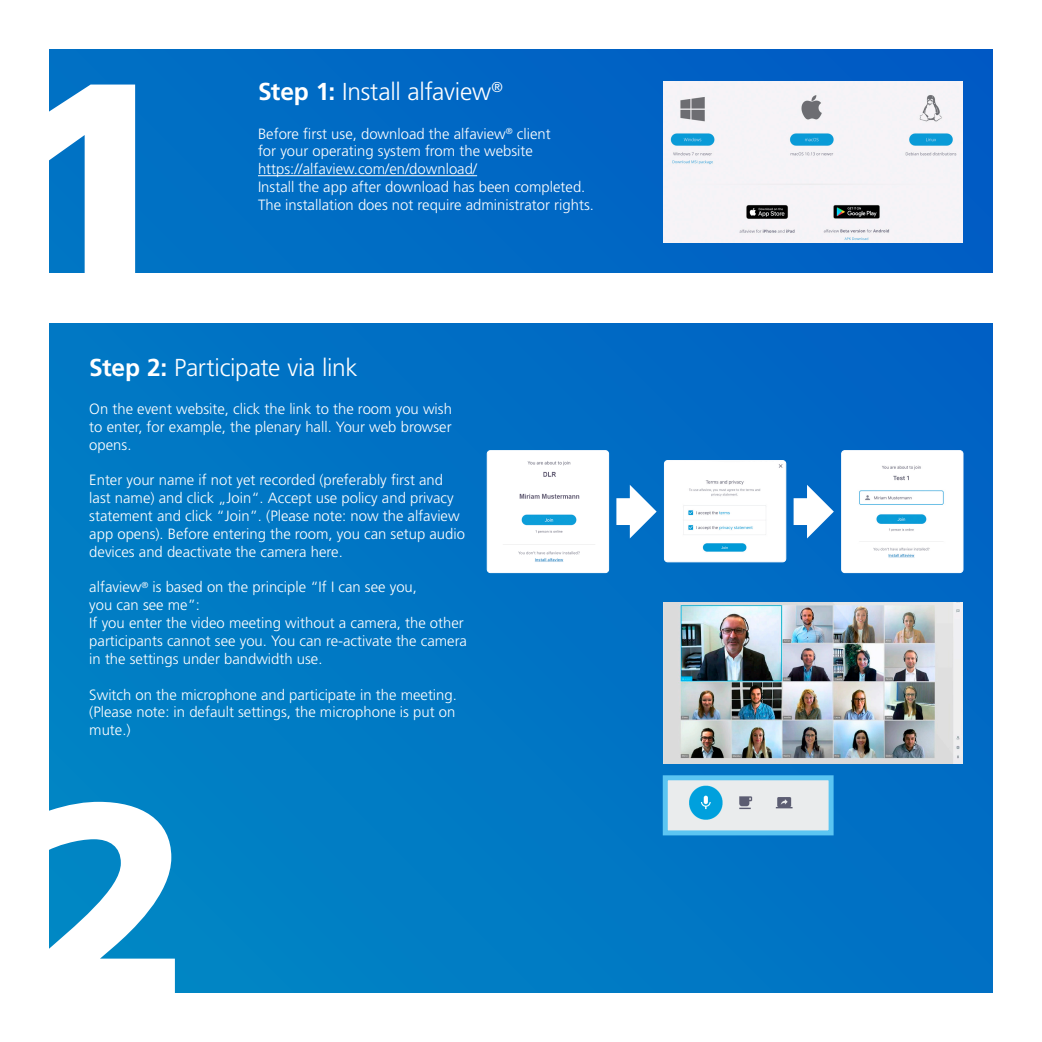
<style>
.page{position:relative;width:1042px;height:1042px;background:#fff}
.page>*{position:absolute;margin:0;border:0;box-sizing:border-box;transform-origin:0 0}
.t1{font:900 271.25px "Frutiger LT Std";color:#fff}
.t2{font:300 24.5px "Frutiger LT Std";letter-spacing:-.015em;color:#fff}
.t3{font:300 14.88px/17.8px "Frutiger LT Std";color:#fff}
.s1{font-weight:700}
</style>
<div class="page">
<div style="left:50px;top:50px;width:942px;height:942px;background:linear-gradient(to right,#007dc4,#0368c5)"></div>
<img style="left:664px;top:81px;width:299px;height:161px">
<img style="left:664px;top:460px;width:122px;height:102px">
<div style="left:664px;top:460px;width:122px;height:102px;border:1px solid #fff;border-radius:3px"></div>
<img style="left:489px;top:452px;width:118px;height:119px">
<div style="left:487px;top:450px;width:122px;height:123px;border:1px solid #fff;border-radius:3px"></div>
<img style="left:843px;top:452px;width:118px;height:119px">
<div style="left:841px;top:450px;width:122px;height:123px;border:1px solid #fff;border-radius:3px"></div>
<img style="left:664px;top:603px;width:299px;height:161px">
<div style="left:0;top:273px;width:1042px;height:49px;background:#fff"></div>
<hr style="left:258px;top:175px;width:219px;height:1px;background:#fff">
<svg style="left:616px;top:485px;width:40px;height:53px"></svg>
<svg style="left:793px;top:485px;width:41px;height:53px"></svg>
<img style="left:669px;top:781px;width:158px;height:48px">
<div style="left:663px;top:775px;width:170px;height:60px;border:5px solid #5bc5f2"></div>
<h1 class="t1" style="left:9px;top:15px;width:168px">1</h1>
<h2 class="t2" style="left:258px;top:78px;width:246px"><span class="s1">Step 1:</span> Install alfaview<sup>®</sup></h2>
<p class="t3" style="left:258px;top:125px;width:337px">Before first use, download the alfaview<sup>®</sup> client<br>for your operating system from the website https://alfaview.com/en/download/<br>Install the app after download has been completed.<br>The installation does not require administrator rights.</p>
<h2 class="t2" style="left:89px;top:353px;width:270px"><span class="s1">Step 2:</span> Participate via link</h2>
<p class="t3" style="left:89px;top:400px;width:364px;text-align:justify">On the event website, click the link to the room you wish to enter, for example, the plenary hall. Your web browser opens.</p>
<p class="t3" style="left:89px;top:471px;width:377px">Enter your name if not yet recorded (preferably first and last name) and click „Join“. Accept use policy and privacy statement and click “Join”. (Please note: now the alfaview app opens). Before entering the room, you can setup audio devices and deactivate the camera here.</p>
<p class="t3" style="left:89px;top:578px;width:379px">alfaview<sup>®</sup> is based on the principle “If I can see you,<br>you can see me”:<br>If you enter the video meeting without a camera, the other participants cannot see you. You can re-activate the camera in the settings under bandwidth use.</p>
<p class="t3" style="left:89px;top:686px;width:369px;text-align:justify">Switch on the microphone and participate in the meeting. (Please note: in default settings, the microphone is put on mute.)</p>
<h1 class="t1" style="left:26px;top:735px;width:168px">2</h1>
</div>
